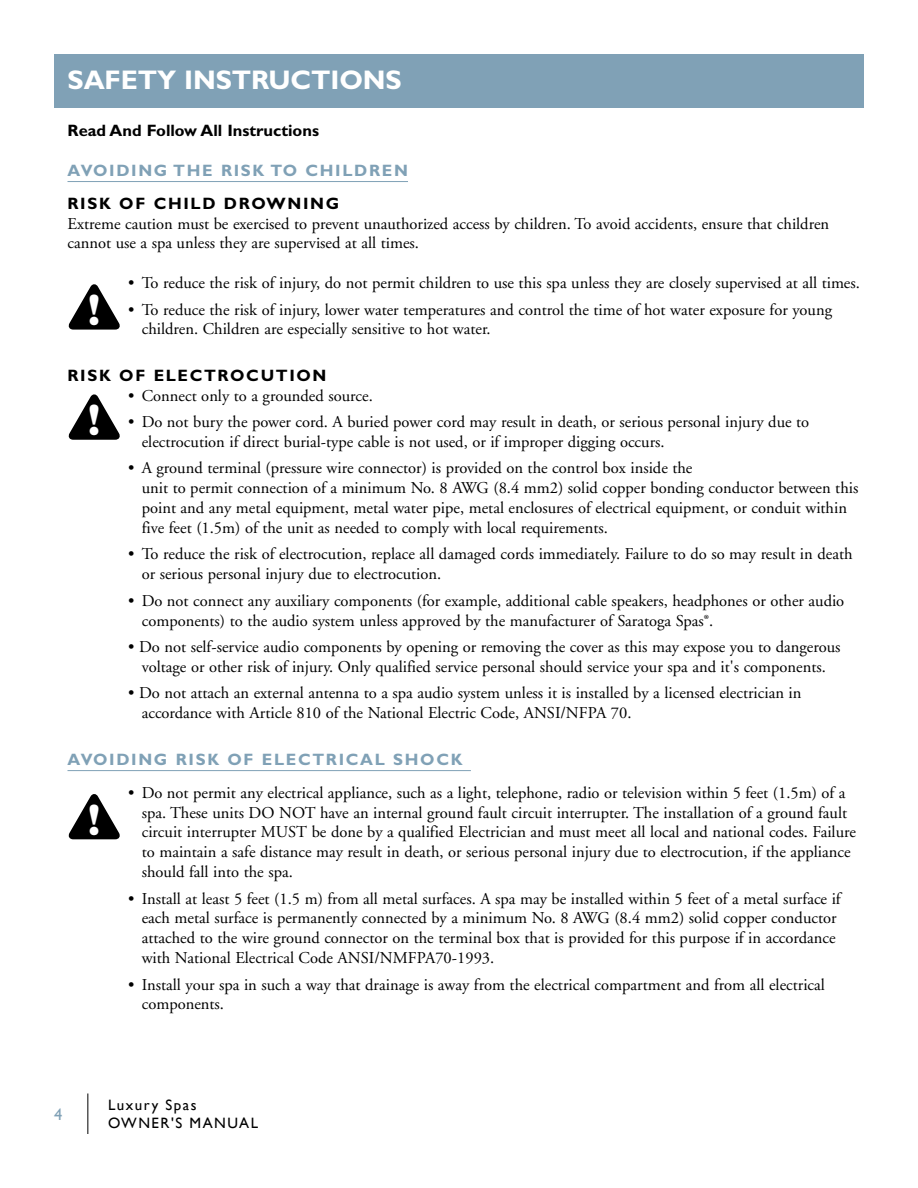
<style>
.page{position:relative;width:918px;height:1188px;background:#fff}
.page>*{position:absolute;margin:0;border:0;box-sizing:border-box;transform-origin:0 0}
.t1{font:900 42px "Optima";color:#fff}
.t2{font:900 42px "Optima";color:#000}
.t3{font:700 27px "Gill Sans";letter-spacing:-.005em;color:#fff}
.t4{font:16.5px/19.8px "Adobe Garamond";color:#000}
.t5{font:16.5px/19.8px "Adobe Garamond Pro";color:#000}
.t6{font:700 16.5px "Gill Sans";letter-spacing:.1em;color:#80a1b6}
.t7{font:700 16.5px "Gill Sans";letter-spacing:.1em;color:#000}
.t8{font:700 16.5px "Gill Sans";color:#000}
.t9{font:16.5px "Gill Sans";color:#80a1b6}
.t10{font:15px/18px "Gill Sans";letter-spacing:.1em;color:#000}
.s1{font-family:"Adobe Garamond Pro"}
</style>
<div class="page">
<hr style="left:87px;top:1094px;width:1px;height:40px;background:#000">
<div style="left:54px;top:54px;width:810px;height:54px;background:#80a1b6"></div>
<hr style="left:68px;top:181px;width:340px;height:1px;background:#80a1b6">
<hr style="left:68px;top:770px;width:403px;height:1px;background:#80a1b6">
<svg style="left:69px;top:284px;width:51px;height:46px"></svg>
<svg style="left:69px;top:394px;width:51px;height:46px"></svg>
<svg style="left:69px;top:794px;width:51px;height:46px"></svg>
<h2 class="t3" style="left:68px;top:64px;width:336px">SAFETY INSTRUCTIONS</h2>
<p class="t8" style="left:68px;top:121px;width:253px">Read And Follow All Instructions</p>
<p class="t6" style="left:68px;top:160px;width:342px">AVOIDING THE RISK TO CHILDREN</p>
<p class="t7" style="left:68px;top:194px;width:273px">RISK OF CHILD DROWNING</p>
<p class="t5" style="left:68px;top:214px;width:763px">Extreme caution must be exercised to prevent unauthorized access by children. To avoid accidents, ensure that children cannot use a spa unless they are supervised at all times.</p>
<p class="t4" style="left:128px;top:273px;width:733px">• To reduce the risk of injury, do not permit children to use this spa unless they are closely supervised at all times.</p>
<p class="t4" style="left:142px;top:300px;width:692px;text-indent:-13px">• To reduce the risk of injury, lower water temperatures and control the time of hot water exposure for young children. Children are especially sensitive to hot water.</p>
<p class="t7" style="left:68px;top:365px;width:261px">RISK OF ELECTROCUTION</p>
<p class="t4" style="left:128px;top:386px;width:246px"><span class="s1">•</span> Connect only to a grounded source.</p>
<p class="t4" style="left:142px;top:412px;width:669px;text-indent:-13px">• Do not bury the power cord. A buried power cord may result in death, or serious personal injury due to electrocution if direct burial-type cable is not used, or if improper digging occurs.</p>
<p class="t4" style="left:142px;top:459px;width:718px;text-indent:-13px">• A ground terminal (pressure wire connector) is provided on the control box inside the<br>unit to permit connection of a minimum No. 8 AWG (8.4 mm2) solid copper bonding conductor between this point and any metal equipment, metal water pipe, metal enclosures of electrical equipment, or conduit within five feet (1.5m) of the unit as needed to comply with local requirements.</p>
<p class="t4" style="left:142px;top:545px;width:712px;text-indent:-13px">• To reduce the risk of electrocution, replace all damaged cords immediately. Failure to do so may result in death or serious personal injury due to electrocution.</p>
<p class="t4" style="left:142px;top:591px;width:704px;text-indent:-13px">• Do not connect any auxiliary components (for example, additional cable speakers, headphones or other audio components) to the audio system unless approved by the manufacturer of Saratoga Spas<span class="s1">®</span>.</p>
<p class="t4" style="left:128px;top:637px;width:714px;text-align:center">• Do not self-service audio components by opening or removing the cover as this may expose you to dangerous voltage or other risk of injury. Only qualified service personal should service your spa and it's components.</p>
<p class="t4" style="left:142px;top:684px;width:661px;text-indent:-13px">• Do not attach an external antenna to a spa audio system unless it is installed by a licensed electrician in accordance with Article 810 of the National Electric Code, ANSI/NFPA 70.</p>
<p class="t6" style="left:68px;top:749px;width:397px">AVOIDING RISK OF ELECTRICAL SHOCK</p>
<p class="t4" style="left:142px;top:783px;width:716px;text-indent:-13px"><span class="s1">•</span> Do not permit any electrical appliance, such as a light, telephone, radio or television within 5 feet (1.5m) of a spa. These units DO NOT have an internal ground fault circuit interrupter. The installation of a ground fault circuit interrupter MUST be done by a qualified Electrician and must meet all local and national codes. Failure to maintain a safe distance may result in death, or serious personal injury due to electrocution, if the appliance should fall into the spa.</p>
<p class="t4" style="left:142px;top:889px;width:701px;text-indent:-13px">• Install at least 5 feet (1.5 m) from all metal surfaces. A spa may be installed within 5 feet of a metal surface if each metal surface is permanently connected by a minimum No. 8 AWG (8.4 mm2) solid copper conductor attached to the wire ground connector on the terminal box that is provided for this purpose if in accordance with National Electrical Code ANSI/NMFPA70-1993.</p>
<p class="t4" style="left:142px;top:975px;width:685px;text-indent:-13px">• Install your spa in such a way that drainage is away from the electrical compartment and from all electrical components.</p>
<h1 class="t2" style="left:85px;top:209px;width:15px">!</h1>
<h1 class="t1" style="left:87px;top:285px;width:15px">!</h1>
<h1 class="t1" style="left:87px;top:395px;width:15px">!</h1>
<h1 class="t2" style="left:85px;top:719px;width:15px">!</h1>
<h1 class="t1" style="left:87px;top:795px;width:15px">!</h1>
<p class="t9" style="left:54px;top:1105px;width:10px">4</p>
<p class="t10" style="left:108px;top:1096px;width:152px">Luxury Spas<br>OWNER'S MANUAL</p>
</div>
